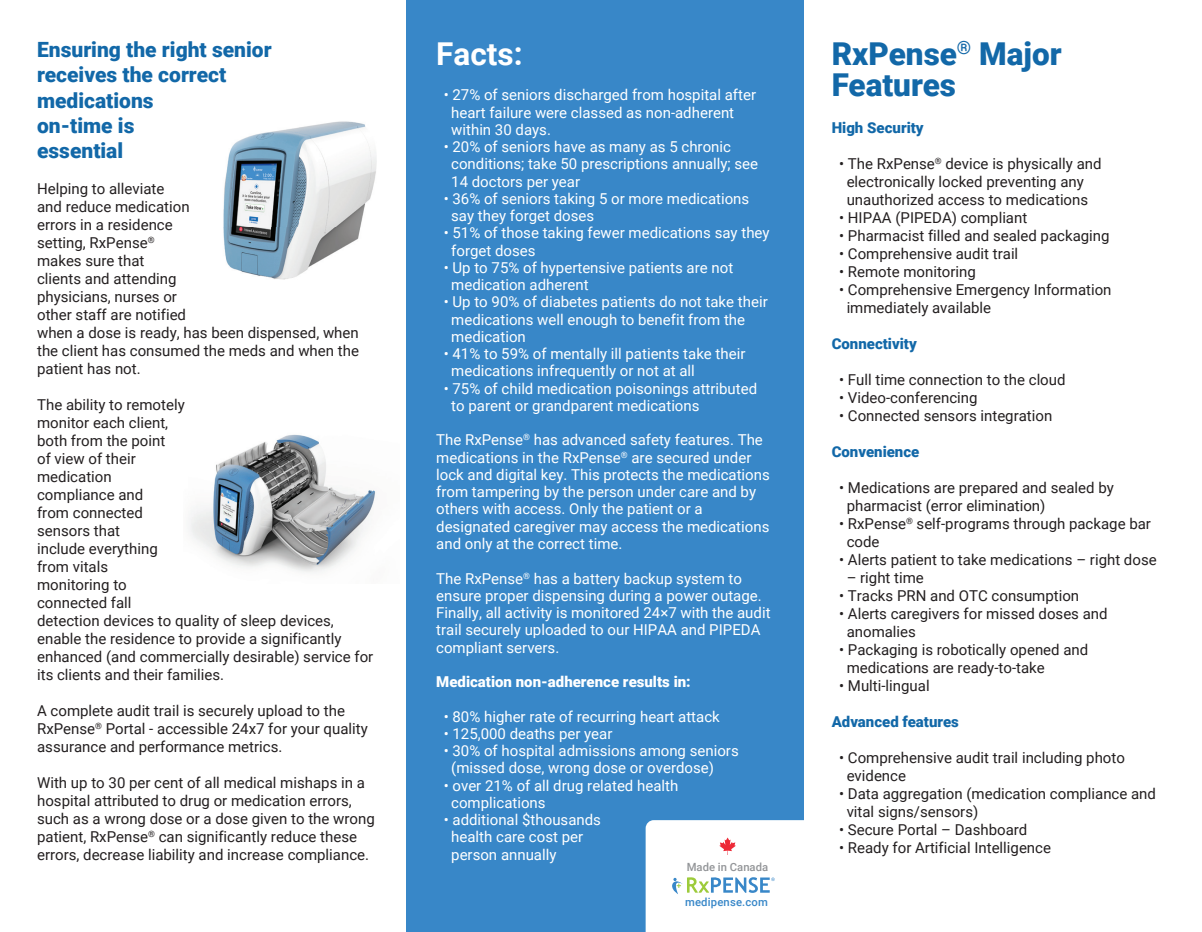
<style>
.page{position:relative;width:1202px;height:932px;background:#fff}
.page>*{position:absolute;margin:0;border:0;box-sizing:border-box;transform-origin:0 0}
.t1{font:900 31.5px/31.5px "Roboto";color:#1268a8}
.t2{font:700 31.5px "Roboto";color:#fff}
.t3{font:900 21px/25.2px "Roboto";color:#1268a8}
.t4{font:15px/18px "Roboto";color:#231f20}
.t5{font:15px/17.2px "Roboto";color:#fff}
.t6{font:900 15px "Roboto";color:#1268a8}
.t7{font:900 15px "Roboto";color:#fff}
.t8{font:500 11.25px "Roboto";letter-spacing:.015em;color:#3887c8}
.t9{font:500 11.25px "Roboto";color:#939598}
</style>
<div class="page">
<img style="left:190px;top:434px;width:187px;height:138px">
<div style="left:406px;top:0;width:397px;height:932px;background:#3887c8"></div>
<svg style="left:645px;top:820px;width:159px;height:112px;background:#f7f8f9"></svg>
<img style="left:223px;top:121px;width:154px;height:159px">
<h2 class="t3" style="left:37px;top:36px;width:236px">Ensuring the right senior receives the correct medications<br>on-time is<br>essential</h2>
<p class="t4" style="left:37px;top:179px;width:323px">Helping to alleviate<br>and reduce medication<br>errors in a residence<br>setting, RxPense<sup>®<br></sup>makes sure that<br>clients and attending<br>physicians, nurses or<br>other staff are notified<br>when a dose is ready, has been dispensed, when the client has consumed the meds and when the patient has not.</p>
<p class="t4" style="left:37px;top:395px;width:338px">The ability to remotely<br>monitor each client,<br>both from the point<br>of view of their<br>medication<br>compliance and<br>from connected<br>sensors that<br>include everything<br>from vitals<br>monitoring to<br>connected fall<br>detection devices to quality of sleep devices, enable the residence to provide a significantly enhanced (and commercially desirable) service for its clients and their families.</p>
<p class="t4" style="left:37px;top:701px;width:332px">A complete audit trail is securely upload to the<br>RxPense<sup>®</sup> Portal - accessible 24x7 for your quality assurance and performance metrics.</p>
<p class="t4" style="left:37px;top:773px;width:339px">With up to 30 per cent of all medical mishaps in a hospital attributed to drug or medication errors, such as a wrong dose or a dose given to the wrong patient, RxPense<sup>®</sup> can significantly reduce these errors, decrease liability and increase compliance.</p>
<h1 class="t2" style="left:436px;top:32px;width:88px">Facts:</h1>
<p class="t5" style="left:451px;top:86px;width:306px;text-indent:-8px">• 27% of seniors discharged from hospital after heart failure were classed as non-adherent within 30 days.</p>
<p class="t5" style="left:451px;top:137px;width:308px;text-indent:-8px">• 20% of seniors have as many as 5 chronic conditions; take 50 prescriptions annually; see<br>14 doctors per year</p>
<p class="t5" style="left:451px;top:189px;width:299px;text-indent:-8px">• 36% of seniors taking 5 or more medications say they forget doses</p>
<p class="t5" style="left:451px;top:224px;width:320px;text-indent:-8px">• 51% of those taking fewer medications say they forget doses</p>
<p class="t5" style="left:451px;top:258px;width:283px;text-indent:-8px">• Up to 75% of hypertensive patients are not medication adherent</p>
<p class="t5" style="left:451px;top:293px;width:318px;text-indent:-8px">• Up to 90% of diabetes patients do not take their medications well enough to benefit from the medication</p>
<p class="t5" style="left:451px;top:344px;width:296px;text-indent:-8px">• 41% to 59% of mentally ill patients take their medications infrequently or not at all</p>
<p class="t5" style="left:451px;top:379px;width:307px;text-indent:-8px">• 75% of child medication poisonings attributed to parent or grandparent medications</p>
<p class="t5" style="left:436px;top:431px;width:335px">The RxPense<sup>®</sup> has advanced safety features. The medications in the RxPense<sup>®</sup> are secured under lock and digital key. This protects the medications from tampering by the person under care and by others with access. Only the patient or a designated caregiver may access the medications and only at the correct time.</p>
<p class="t5" style="left:436px;top:569px;width:336px">The RxPense<sup>®</sup> has a battery backup system to ensure proper dispensing during a power outage.<br>Finally, all activity is monitored 24×7 with the audit trail securely uploaded to our HIPAA and PIPEDA compliant servers.</p>
<p class="t7" style="left:436px;top:671px;width:256px">Medication non-adherence results in:</p>
<p class="t5" style="left:444px;top:707px;width:277px">• 80% higher rate of recurring heart attack</p>
<p class="t5" style="left:444px;top:724px;width:170px">• 125,000 deaths per year</p>
<p class="t5" style="left:451px;top:741px;width:289px;text-indent:-8px">• 30% of hospital admissions among seniors (missed dose, wrong dose or overdose)</p>
<p class="t5" style="left:451px;top:776px;width:229px;text-indent:-8px">• over 21% of all drug related health complications</p>
<p class="t5" style="left:451px;top:810px;width:151px;text-indent:-8px">• additional $thousands health care cost per person annually</p>
<p class="t9" style="left:686px;top:858px;width:83px">Made in Canada</p>
<p class="t8" style="left:685px;top:893px;width:84px">medipense.com</p>
<h1 class="t1" style="left:831px;top:37px;width:231px">RxPense<sup>®</sup> Major<br>Features</h1>
<p class="t6" style="left:831px;top:117px;width:94px">High Security</p>
<p class="t4" style="left:846px;top:154px;width:256px;text-indent:-7px">• The RxPense<sup>®</sup> device is physically and electronically locked preventing any unauthorized access to medications</p>
<p class="t4" style="left:839px;top:208px;width:190px">• HIPAA (PIPEDA) compliant</p>
<p class="t4" style="left:839px;top:226px;width:272px">• Pharmacist filled and sealed packaging</p>
<p class="t4" style="left:839px;top:244px;width:181px">• Comprehensive audit trail</p>
<p class="t4" style="left:839px;top:262px;width:138px">• Remote monitoring</p>
<p class="t4" style="left:846px;top:280px;width:266px;text-indent:-8px">• Comprehensive Emergency Information immediately available</p>
<p class="t6" style="left:831px;top:333px;width:87px">Connectivity</p>
<p class="t4" style="left:839px;top:370px;width:228px">• Full time connection to the cloud</p>
<p class="t4" style="left:839px;top:388px;width:140px">• Video-conferencing</p>
<p class="t4" style="left:839px;top:406px;width:215px">• Connected sensors integration</p>
<p class="t6" style="left:831px;top:441px;width:89px">Convenience</p>
<p class="t4" style="left:846px;top:478px;width:269px;text-indent:-8px">• Medications are prepared and sealed by pharmacist (error elimination)</p>
<p class="t4" style="left:846px;top:514px;width:306px;text-indent:-8px">• RxPense<sup>®</sup> self-programs through package bar code</p>
<p class="t4" style="left:839px;top:550px;width:319px">• Alerts patient to take medications – right dose</p>
<p class="t4" style="left:846px;top:568px;width:79px">– right time</p>
<p class="t4" style="left:839px;top:586px;width:241px">• Tracks PRN and OTC consumption</p>
<p class="t4" style="left:846px;top:604px;width:262px;text-indent:-8px">• Alerts caregivers for missed doses and anomalies</p>
<p class="t4" style="left:846px;top:640px;width:243px;text-indent:-8px">• Packaging is robotically opened and medications are ready-to-take</p>
<p class="t4" style="left:839px;top:676px;width:92px">• Multi-lingual</p>
<p class="t6" style="left:831px;top:711px;width:129px">Advanced features</p>
<p class="t4" style="left:846px;top:748px;width:280px;text-indent:-8px">• Comprehensive audit trail including photo evidence</p>
<p class="t4" style="left:846px;top:784px;width:311px;text-indent:-8px">• Data aggregation (medication compliance and vital signs/sensors)</p>
<p class="t4" style="left:839px;top:820px;width:190px">• Secure Portal – Dashboard</p>
<p class="t4" style="left:839px;top:838px;width:213px">• Ready for Artificial Intelligence</p>
</div>
